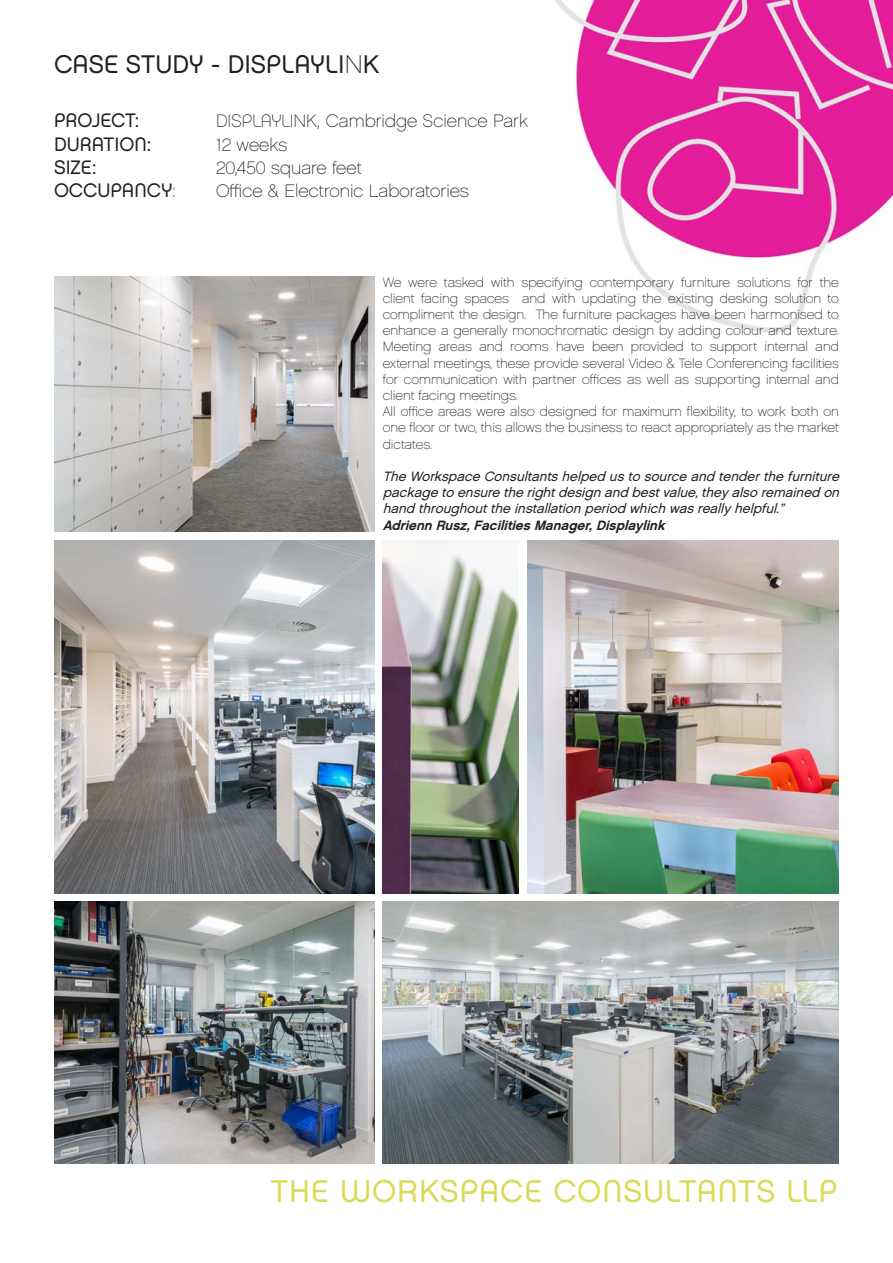
<style>
.page{position:relative;width:893px;height:1263px;background:#fff}
.page>*{position:absolute;margin:0;border:0;box-sizing:border-box;transform-origin:0 0}
.t1{font:31.5px "Chalet London Nineteen Seventy";letter-spacing:.03em;color:#d9da55}
.t2{font:25.5px "Chalet London Nineteen Seventy";color:#231f20}
.t3{font:19.5px "Chalet London Nineteen Seventy";color:#231f20}
.t4{font:18px "Chalet Paris Nineteen Sixty";color:#231f20}
.t5{font:13.5px/16.2px "Chalet Paris Nineteen Sixty";color:#231f20;text-align:justify}
.t6{font:italic 13.5px/16.2px "Chalet London Nineteen Sixty";color:#231f20;text-align:justify}
.t7{font:italic 13.5px "Chalet New York Nineteen Sixty";color:#231f20}
.s1{font-family:"Chalet London Nineteen Sixty"}
.s2{font-family:"Chalet Paris Nineteen Sixty"}
.s3{font-family:"Chalet Paris Nineteen Seventy"}
</style>
<div class="page">
<img style="left:554px;top:0;width:339px;height:333px">
<img style="left:54px;top:901px;width:320px;height:262px">
<img style="left:527px;top:540px;width:312px;height:353px">
<img style="left:54px;top:540px;width:320px;height:353px">
<img style="left:54px;top:276px;width:320px;height:255px">
<img style="left:383px;top:901px;width:456px;height:262px">
<img style="left:383px;top:540px;width:136px;height:353px">
<p class="t2" style="left:54px;top:49px;width:327px">CA<span class="s1">S</span>E <span class="s1">S</span>TUDY - DI<span class="s1">S</span>PLAYLI<span class="s2">N</span><span class="s1">K</span></p>
<p class="t3" style="left:54px;top:108px;width:87px">PROJECT:</p>
<p class="t4" style="left:216px;top:110px;width:314px"><span class="s3">DI</span>S<span class="s3">PLAYLI</span>NK, Cambridge Science Park</p>
<p class="t3" style="left:54px;top:132px;width:99px">DURATION:</p>
<p class="t4" style="left:216px;top:134px;width:73px">12 weeks</p>
<p class="t3" style="left:54px;top:155px;width:44px"><span class="s1">S</span>IZE:</p>
<p class="t4" style="left:216px;top:157px;width:147px">20,450 square feet</p>
<p class="t3" style="left:54px;top:179px;width:123px">OCCUPANCY<span class="s3">:</span></p>
<p class="t4" style="left:216px;top:181px;width:254px">Office &amp; Electronic Laboratories</p>
<p class="t5" style="left:383px;top:274px;width:458px">We were tasked with specifying contemporary furniture solutions for the client facing spaces and with updating the existing desking solution to compliment the design. The furniture packages have been harmonised to enhance a generally monochromatic design by adding colour and texture.<br>Meeting areas and rooms have been provided to support internal and external meetings, these provide several Video &amp; Tele Conferencing facilities for communication with partner offices as well as supporting internal and client facing meetings.</p>
<p class="t5" style="left:383px;top:403px;width:458px">All office areas were also designed for maximum flexibility, to work both on one floor or two, this allows the business to react appropriately as the market dictates.</p>
<p class="t6" style="left:383px;top:468px;width:462px">The Workspace Consultantshelped usto source and tenderthe furniture package to ensure the rightdesign and bestvalue,theyalso remained on hand throughoutthe installation period which wasreallyhelpful.”</p>
<p class="t7" style="left:383px;top:516px;width:288px">Adrienn Rusz,FacilitiesManager,Displaylink</p>
<p class="t1" style="left:271px;top:1171px;width:568px">THE WO<span class="s1">RKS</span>PACE CON<span class="s1">S</span>ULTANT<span class="s1">S</span> LLP</p>
</div>
